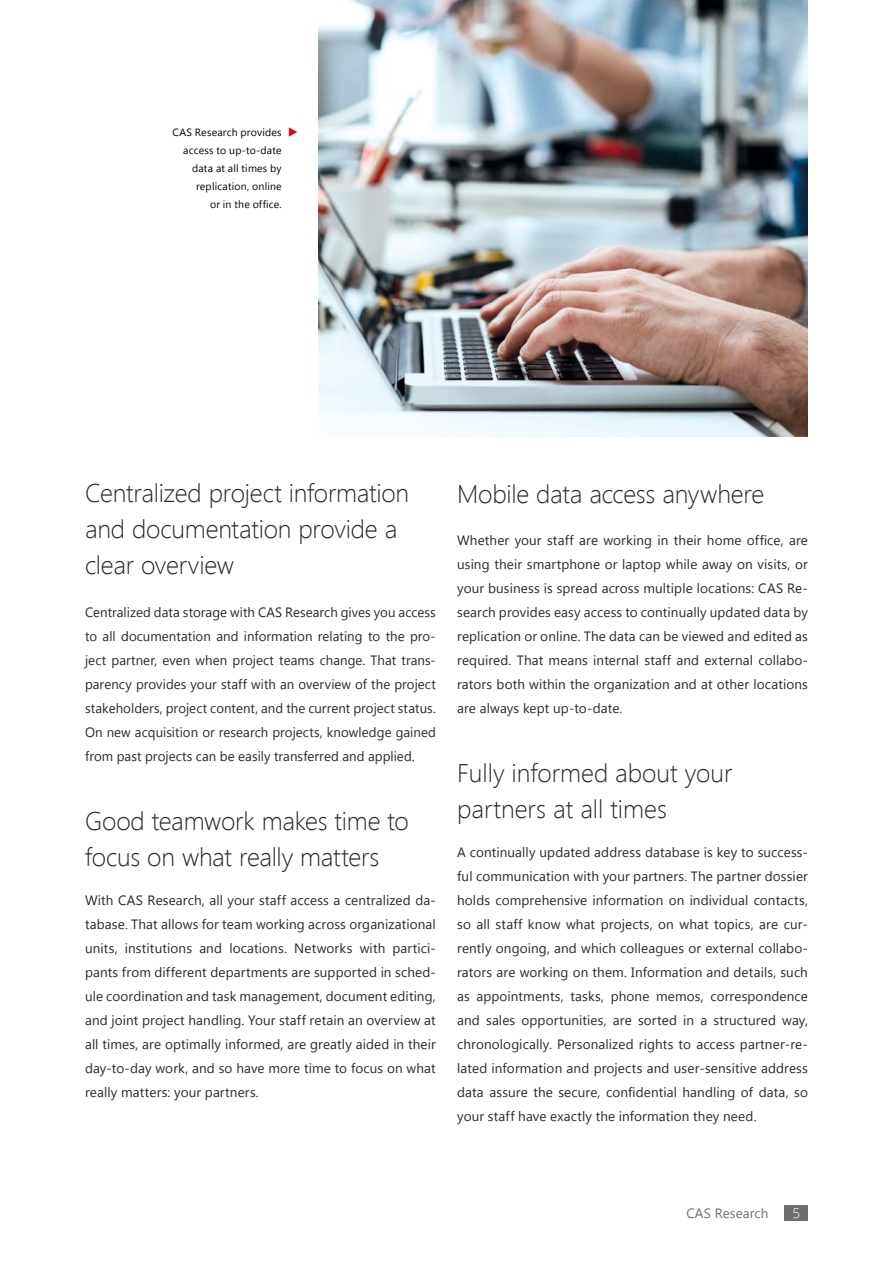
<style>
.page{position:relative;width:893px;height:1263px;background:#fff}
.page>*{position:absolute;margin:0;border:0;box-sizing:border-box;transform-origin:0 0}
.t1{font:300 25.5px/36px "Segoe UI";letter-spacing:-.01em;color:#282827}
.t2{font:13.5px/24px "Segoe UI";letter-spacing:.01em;color:#282827;text-align:justify}
.t3{font:13.5px "Segoe UI";letter-spacing:.01em;color:#706f6f}
.t4{font:300 13.5px "Open Sans";color:#fff}
.t5{font:10.5px/18px "Segoe UI";letter-spacing:.015em;color:#000;text-align:right}
</style>
<div class="page">
<div style="left:784px;top:1205px;width:24px;height:16px;background:#706f6f"></div>
<img style="left:319px;top:0;width:489px;height:437px">
<p class="t5" style="left:173px;top:123px;width:111px">CAS Research provides access to up-to-date data at all times by replication, online<br>or in the office.</p>
<h1 class="t1" style="left:85px;top:474px;width:326px">Centralized project information and documentation provide a clear overview</h1>
<p class="t2" style="left:85px;top:600px;width:352px">Centralized data storage with CAS Research gives you access to all documentation and information relating to the pro&shy;ject partner, even when project teams change. That trans&shy;parency provides your staff with an overview of the project stakeholders, project content, and the current project status.<br>On new acquisition or research projects, knowledge gained from past projects can be easily transferred and applied.</p>
<h1 class="t1" style="left:85px;top:802px;width:325px">Good teamwork makes time to focus on what really matters</h1>
<p class="t2" style="left:85px;top:888px;width:352px">With CAS Research, all your staff access a centralized da&shy;tabase. That allows for team working across organizational units, institutions and locations. Networks with partici&shy;pants from different departments are supported in sched&shy;ule coordination and task management, document editing, and joint project handling. Your staff retain an overview at all times, are optimally informed, are greatly aided in their day-to-day work, and so have more time to focus on what really matters: your partners.</p>
<h1 class="t1" style="left:457px;top:475px;width:309px">Mobile data access anywhere</h1>
<p class="t2" style="left:457px;top:528px;width:352px">Whether your staff are working in their home office, are using their smartphone or laptop while away on visits, or your business is spread across multiple locations: CAS Re&shy;search provides easy access to continually updated data by replication or online. The data can be viewed and edited as required. That means internal staff and external collabo&shy;rators both within the organization and at other locations are always kept up-to-date.</p>
<h1 class="t1" style="left:457px;top:754px;width:277px">Fully informed about your partners at all times</h1>
<p class="t2" style="left:457px;top:840px;width:352px">A continually updated address database is key to success&shy;ful communication with your partners. The partner dossier holds comprehensive information on individual contacts, so all staff know what projects, on what topics, are cur&shy;rently ongoing, and which colleagues or external collabo&shy;rators are working on them. Information and details, such as appointments, tasks, phone memos, correspondence and sales opportunities, are sorted in a structured way, chronologically. Personalized rights to access partner-re&shy;lated information and projects and user-sensitive address data assure the secure, confidential handling of data, so your staff have exactly the information they need.</p>
<p class="t3" style="left:686px;top:1203px;width:84px">CAS Research</p>
<p class="t4" style="left:792px;top:1204px;width:9px">5</p>
</div>
